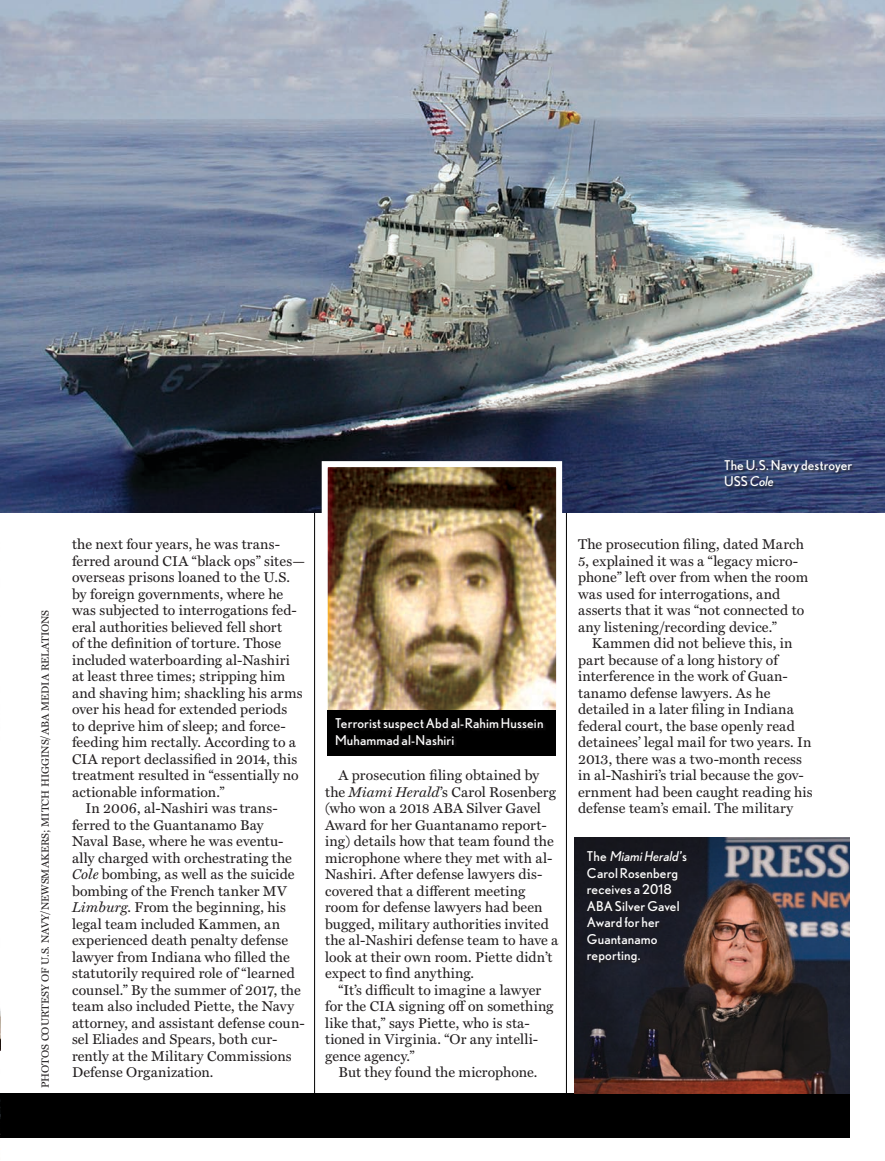
<style>
.page{position:relative;width:885px;height:1161px;background:#fff}
.page>*{position:absolute;margin:0;border:0;box-sizing:border-box;transform-origin:0 0}
.t1{font:14.25px/16.5px "Miller Text";letter-spacing:.01em;color:#231f20}
.t2{font:13.5px/16.5px "Nobel";letter-spacing:.01em;color:#fff}
.t3{font:10.5px "Miller Text";color:#231f20}
.s1{font-style:italic}
</style>
<div class="page">
<div style="left:0;top:1094px;width:848px;height:44px;background:#000"></div>
<img style="left:0;top:0;width:884px;height:513px">
<img style="left:328px;top:468px;width:227px;height:242px">
<div style="left:321px;top:461px;width:241px;height:266px;border:6px solid #fff"></div>
<img style="left:574px;top:837px;width:274px;height:257px">
<div style="left:327px;top:710px;width:228px;height:46px;background:#000"></div>
<img style="left:0;top:418px;width:1px;height:717px">
<hr style="left:314px;top:513px;width:1px;height:585px;background:#000">
<hr style="left:566px;top:513px;width:1px;height:585px;background:#000">
<div style="left:724px;top:459px;width:131px;height:31px;background:#231f20;opacity:.75"></div>
<div style="left:335px;top:718px;width:211px;height:31px;background:#231f20;opacity:.75"></div>
<div style="left:587px;top:851px;width:103px;height:116px;background:#1a1b23"></div>
<p class="t3" style="left:37px;top:1088px;width:480px;rotate:-90deg">PHOTOS COURTESY OF U.S. NAVY/NEWSMAKERS; MITCH HIGGINS/ABA MEDIA RELATIONS</p>
<p class="t2" style="left:724px;top:457px;width:130px">The U.S. Navy destroyer<br>USS <span class="s1">Cole</span></p>
<p class="t1" style="left:72px;top:535px;width:209px">the next four years, he was trans-</p>
<p class="t1" style="left:72px;top:551px;width:235px">ferred around CIA “black ops” sites—</p>
<p class="t1" style="left:72px;top:568px;width:219px">overseas prisons loaned to the U.S.</p>
<p class="t1" style="left:72px;top:584px;width:212px">by foreign governments, where he</p>
<p class="t1" style="left:72px;top:601px;width:226px">was subjected to interrogations fed-</p>
<p class="t1" style="left:72px;top:617px;width:211px">eral authorities believed fell short</p>
<p class="t1" style="left:72px;top:634px;width:210px">of the definition of torture. Those</p>
<p class="t1" style="left:72px;top:650px;width:219px">included waterboarding al-Nashiri</p>
<p class="t1" style="left:72px;top:667px;width:215px">at least three times; stripping him</p>
<p class="t1" style="left:72px;top:683px;width:232px">and shaving him; shackling his arms</p>
<p class="t1" style="left:72px;top:700px;width:217px">over his head for extended periods</p>
<p class="t1" style="left:72px;top:716px;width:215px">to deprive him of sleep; and force-</p>
<p class="t1" style="left:72px;top:733px;width:225px">feeding him rectally. According to a</p>
<p class="t1" style="left:72px;top:749px;width:227px">CIA report declassified in 2014, this</p>
<p class="t1" style="left:72px;top:766px;width:228px">treatment resulted in “essentially no</p>
<p class="t1" style="left:72px;top:782px;width:154px">actionable information.”</p>
<p class="t1" style="left:85px;top:799px;width:193px">In 2006, al-Nashiri was trans-</p>
<p class="t1" style="left:72px;top:815px;width:193px">ferred to the Guantanamo Bay</p>
<p class="t1" style="left:72px;top:832px;width:213px">Naval Base, where he was eventu-</p>
<p class="t1" style="left:72px;top:848px;width:221px">ally charged with orchestrating the</p>
<p class="t1" style="left:72px;top:865px;width:224px"><span class="s1">Cole</span> bombing, as well as the suicide</p>
<p class="t1" style="left:72px;top:881px;width:216px">bombing of the French tanker MV</p>
<p class="t1" style="left:72px;top:898px;width:215px"><span class="s1">Limburg</span>. From the beginning, his</p>
<p class="t1" style="left:72px;top:914px;width:209px">legal team included Kammen, an</p>
<p class="t1" style="left:72px;top:931px;width:218px">experienced death penalty defense</p>
<p class="t1" style="left:72px;top:947px;width:219px">lawyer from Indiana who filled the</p>
<p class="t1" style="left:72px;top:964px;width:224px">statutorily required role of “learned</p>
<p class="t1" style="left:72px;top:980px;width:230px">counsel.” By the summer of 2017, the</p>
<p class="t1" style="left:72px;top:997px;width:223px">team also included Piette, the Navy</p>
<p class="t1" style="left:72px;top:1013px;width:234px">attorney, and assistant defense coun-</p>
<p class="t1" style="left:72px;top:1030px;width:207px">sel Eliades and Spears, both cur-</p>
<p class="t1" style="left:72px;top:1046px;width:221px">rently at the Military Commissions</p>
<p class="t1" style="left:72px;top:1063px;width:143px">Defense Organization.</p>
<p class="t2" style="left:335px;top:715px;width:210px">Terrorist suspect Abd al-Rahim Hussein<br>Muhammad al-Nashiri</p>
<p class="t1" style="left:325px;top:766px;width:235px;text-indent:13px">A prosecution filing obtained by the <span class="s1">Miami Herald</span>’s Carol Rosenberg (who won a 2018 ABA Silver Gavel Award for her Guantanamo report&shy;ing) details how that team found the microphone where they met with al-Nashiri. After defense lawyers dis&shy;covered that a different meeting room for defense lawyers had been bugged, military authorities invited the al-Nashiri defense team to have a look at their own room. Piette didn’t expect to find anything.</p>
<p class="t1" style="left:325px;top:980px;width:230px;text-indent:13px">“It’s difficult to imagine a lawyer for the CIA signing off on something like that,” says Piette, who is sta&shy;tioned in Virginia. “Or any intelli&shy;gence agency.”</p>
<p class="t1" style="left:338px;top:1063px;width:200px">But they found the microphone.</p>
<p class="t1" style="left:578px;top:535px;width:231px">The prosecution filing, dated March 5, explained it was a “legacy micro&shy;phone” left over from when the room was used for interrogations, and asserts that it was “not connected to any listening/recording device.”</p>
<p class="t1" style="left:578px;top:634px;width:236px;text-indent:13px">Kammen did not believe this, in part because of a long history of interference in the work of Guan&shy;tanamo defense lawyers. As he detailed in a later filing in Indiana federal court, the base openly read detainees’ legal mail for two years. In 2013, there was a two-month recess in al-Nashiri’s trial because the gov&shy;ernment had been caught reading his defense team’s email. The military</p>
<p class="t2" style="left:586px;top:848px;width:102px">The <span class="s1">Miami Herald</span>’s<br>Carol Rosenberg receives a 2018<br>ABA Silver Gavel<br>Award for her<br>Guantanamo reporting.</p>
</div>
